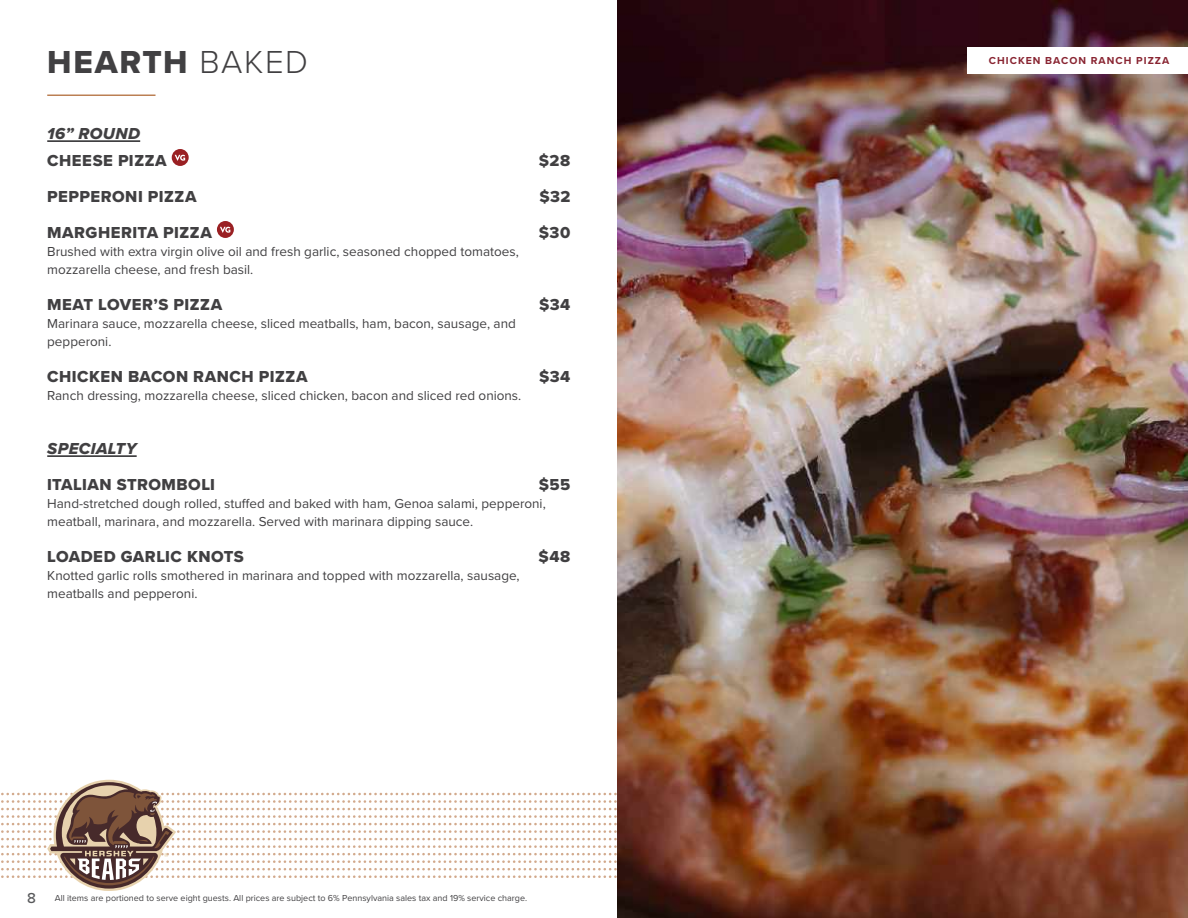
<style>
.page{position:relative;width:1188px;height:918px;background:#fff}
.page>*{position:absolute;margin:0;border:0;box-sizing:border-box;transform-origin:0 0}
.t1{font:33px "Proxima Nova Extrabld";letter-spacing:.05em;color:#414042}
.t2{font:16.5px "Proxima Nova Extrabld";letter-spacing:.03em;color:#414042}
.t3{font:16.5px "Proxima Nova Extrabld It";letter-spacing:.03em;color:#414042}
.t4{font:500 15px "Proxima Nova";color:#58595b}
.t5{font:13.5px/18px "Proxima Nova";color:#414042}
.t6{font:700 10.5px "Proxima Nova";letter-spacing:.1em;color:#892532}
.t7{font:9px "Proxima Nova";color:#414042}
.s1{font-family:"Proxima Nova";font-weight:300}
</style>
<div class="page">
<img style="left:618px;top:0;width:570px;height:918px">
<hr style="left:47px;top:140px;width:93px;height:2px;background:#414042">
<hr style="left:47px;top:455px;width:90px;height:2px;background:#414042">
<svg style="left:172px;top:149px;width:17px;height:17px"></svg>
<svg style="left:217px;top:221px;width:17px;height:17px"></svg>
<hr style="left:47px;top:94px;width:109px;height:2px;background:#ab5f28">
<div style="left:968px;top:47px;width:220px;height:27px;background:#fff"></div>
<svg style="left:1px;top:780px;width:1187px;height:111px"></svg>
<h1 class="t1" style="left:47px;top:38px;width:262px">HEARTH <span class="s1">BAKED</span></h1>
<p class="t6" style="left:989px;top:53px;width:182px">CHICKEN BACON RANCH PIZZA</p>
<p class="t3" style="left:47px;top:121px;width:94px">16” ROUND</p>
<p class="t2" style="left:47px;top:148px;width:121px">CHEESE PIZZA</p>
<p class="t2" style="left:539px;top:148px;width:33px">$28</p>
<p class="t2" style="left:47px;top:184px;width:151px">PEPPERONI PIZZA</p>
<p class="t2" style="left:539px;top:184px;width:32px">$32</p>
<p class="t2" style="left:47px;top:220px;width:166px">MARGHERITA PIZZA</p>
<p class="t2" style="left:539px;top:220px;width:33px">$30</p>
<p class="t5" style="left:47px;top:242px;width:473px">Brushed with extra virgin olive oil and fresh garlic, seasoned chopped tomatoes, mozzarella cheese, and fresh basil.</p>
<p class="t2" style="left:47px;top:292px;width:177px">MEAT LOVER’S PIZZA</p>
<p class="t2" style="left:539px;top:292px;width:33px">$34</p>
<p class="t5" style="left:47px;top:314px;width:470px">Marinara sauce, mozzarella cheese, sliced meatballs, ham, bacon, sausage, and pepperoni.</p>
<p class="t2" style="left:47px;top:364px;width:262px">CHICKEN BACON RANCH PIZZA</p>
<p class="t2" style="left:539px;top:364px;width:33px">$34</p>
<p class="t5" style="left:47px;top:386px;width:476px">Ranch dressing, mozzarella cheese, sliced chicken, bacon and sliced red onions.</p>
<p class="t3" style="left:47px;top:436px;width:91px">SPECIALTY</p>
<p class="t2" style="left:47px;top:472px;width:169px">ITALIAN STROMBOLI</p>
<p class="t2" style="left:539px;top:472px;width:33px">$55</p>
<p class="t5" style="left:47px;top:494px;width:500px">Hand-stretched dough rolled, stuffed and baked with ham, Genoa salami, pepperoni, meatball, marinara, and mozzarella. Served with marinara dipping sauce.</p>
<p class="t2" style="left:47px;top:544px;width:198px">LOADED GARLIC KNOTS</p>
<p class="t2" style="left:539px;top:544px;width:33px">$48</p>
<p class="t5" style="left:47px;top:566px;width:474px">Knotted garlic rolls smothered in marinara and topped with mozzarella, sausage, meatballs and pepperoni.</p>
<p class="t4" style="left:27px;top:887px;width:10px">8</p>
<p class="t7" style="left:55px;top:891px;width:474px">All items are portioned to serve eight guests. All prices are subject to 6% Pennsylvania sales tax and 19% service charge.</p>
</div>
